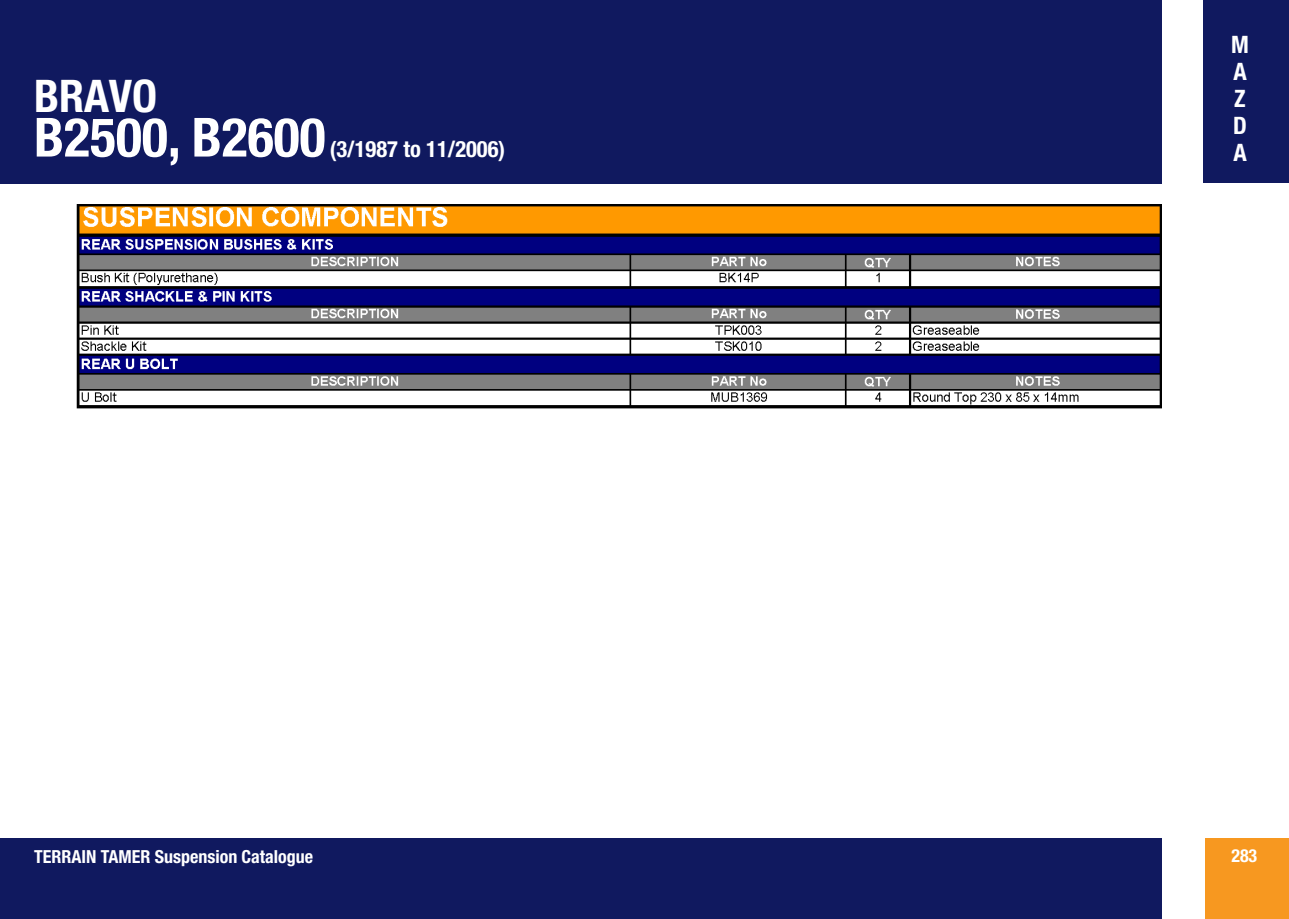
<style>
.page{position:relative;width:1289px;height:919px;background:#fff}
.page>*{position:absolute;margin:0;border:0;box-sizing:border-box;transform-origin:0 0}
.t1{font:700 condensed 54px "Helvetica Neue";color:#fff}
.t2{font:700 condensed 45px "Helvetica Neue";color:#fff}
.t3{font:700 condensed 24px "Helvetica Neue";color:#fff}
.t4{font:700 condensed 22.5px "Helvetica Neue";color:#fff}
.t5{font:700 condensed 18px "Helvetica Neue";color:#fff}
</style>
<div class="page">
<div style="left:0;top:838px;width:1161px;height:80px;background:#10195f"></div>
<div style="left:1205px;top:838px;width:83px;height:80px;background:#f79820"></div>
<div style="left:1203px;top:0;width:85px;height:183px;background:#10195f"></div>
<div style="left:0;top:0;width:1161px;height:184px;background:#10195f"></div>
<img style="left:76px;top:204px;width:1085px;height:205px">
<p class="t2" style="left:34px;top:68px;width:124px">BRAVO</p>
<p class="t1" style="left:34px;top:105px;width:293px">B2500, B2600</p>
<p class="t4" style="left:330px;top:135px;width:177px">(3/1987 to 11/2006)</p>
<p class="t3" style="left:1231px;top:30px;width:19px">M</p>
<p class="t3" style="left:1233px;top:57px;width:15px">A</p>
<p class="t3" style="left:1234px;top:84px;width:13px">Z</p>
<p class="t3" style="left:1233px;top:111px;width:15px">D</p>
<p class="t3" style="left:1233px;top:138px;width:15px">A</p>
<p class="t5" style="left:34px;top:846px;width:281px">TERRAIN TAMER Suspension Catalogue</p>
<p class="t5" style="left:1231px;top:844px;width:27px">283</p>
</div>
